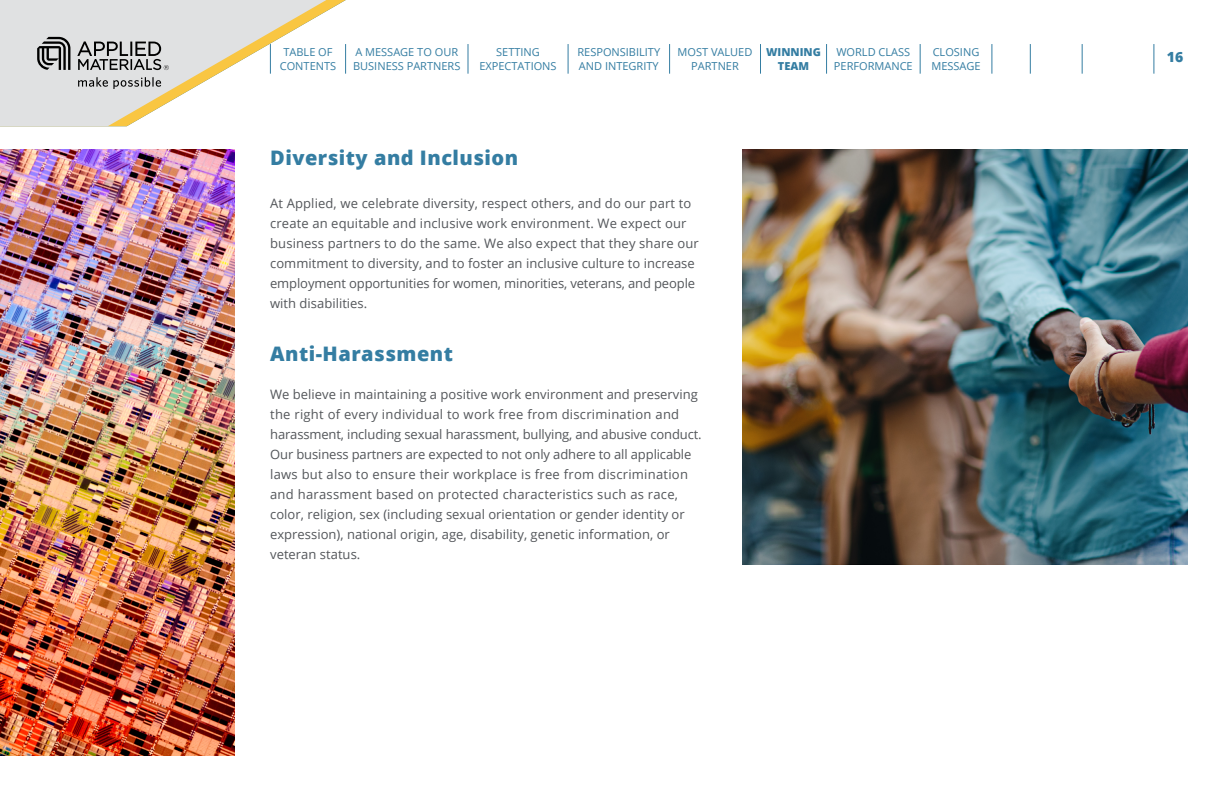
<style>
.page{position:relative;width:1224px;height:792px;background:#fff}
.page>*{position:absolute;margin:0;border:0;box-sizing:border-box;transform-origin:0 0}
.t1{font:800 20px "Open Sans";letter-spacing:.025em;color:#347da2}
.t2{font:800 14px "Open Sans";color:#347da2}
.t3{font:13px/20px "Open Sans";color:#53565a}
.t4{font:11px/13.2px "Open Sans";color:#347da2}
.t5{font:800 11px/13.2px "Open Sans";color:#347da2;text-align:center}
</style>
<div class="page">
<hr style="left:468px;top:44px;width:1px;height:30px;background:#347da2">
<hr style="left:568px;top:44px;width:1px;height:30px;background:#347da2">
<hr style="left:669px;top:44px;width:1px;height:30px;background:#347da2">
<hr style="left:760px;top:44px;width:1px;height:30px;background:#347da2">
<hr style="left:826px;top:44px;width:1px;height:30px;background:#347da2">
<hr style="left:920px;top:44px;width:1px;height:30px;background:#347da2">
<hr style="left:992px;top:44px;width:1px;height:30px;background:#347da2">
<hr style="left:1030px;top:44px;width:1px;height:30px;background:#347da2">
<hr style="left:1082px;top:44px;width:1px;height:30px;background:#347da2">
<hr style="left:1154px;top:44px;width:1px;height:30px;background:#347da2">
<svg style="left:0;top:0;width:333px;height:127px;fill:#e0e1e2"></svg>
<svg style="left:78px;top:77px;width:83px;height:12px"></svg>
<svg style="left:37px;top:37px;width:33px;height:33px"></svg>
<svg style="left:77px;top:41px;width:92px;height:29px"></svg>
<img style="left:0;top:150px;width:234px;height:606px">
<img style="left:742px;top:150px;width:446px;height:414px">
<p class="t4" style="left:280px;top:46px;width:58px;text-align:center">TABLE OF<br>CONTENTS</p>
<p class="t4" style="left:353px;top:46px;width:109px">A MESSAGE TO OUR<br>BUSINESS PARTNERS</p>
<p class="t4" style="left:479px;top:46px;width:79px;text-align:center">SETTING<br>EXPECTATIONS</p>
<p class="t4" style="left:577px;top:46px;width:84px">RESPONSIBILITY<br>AND INTEGRITY</p>
<p class="t4" style="left:678px;top:46px;width:76px;text-align:center">MOST VALUED<br>PARTNER</p>
<p class="t5" style="left:766px;top:45px;width:56px">WINNING<br>TEAM</p>
<p class="t4" style="left:834px;top:46px;width:80px">WORLD CLASS<br>PERFORMANCE</p>
<p class="t4" style="left:931px;top:46px;width:51px">CLOSING<br>MESSAGE</p>
<p class="t2" style="left:1167px;top:46px;width:18px">16</p>
<h1 class="t1" style="left:270px;top:143px;width:250px">Diversity and Inclusion</h1>
<p class="t3" style="left:270px;top:193px;width:430px">At Applied, we celebrate diversity, respect others, and do our part to create an equitable and inclusive work environment. We expect our business partners to do the same. We also expect that they share our commitment to diversity, and to foster an inclusive culture to increase employment opportunities for women, minorities, veterans, and people with disabilities.</p>
<h1 class="t1" style="left:270px;top:338px;width:184px">Anti-Harassment</h1>
<p class="t3" style="left:270px;top:384px;width:433px">We believe in maintaining a positive work environment and preserving the right of every individual to work free from discrimination and harassment, including sexual harassment, bullying, and abusive conduct.<br>Our business partners are expected to not only adhere to all applicable laws but also to ensure their workplace is free from discrimination and harassment based on protected characteristics such as race, color, religion, sex (including sexual orientation or gender identity or expression), national origin, age, disability, genetic information, or veteran status.</p>
</div>
